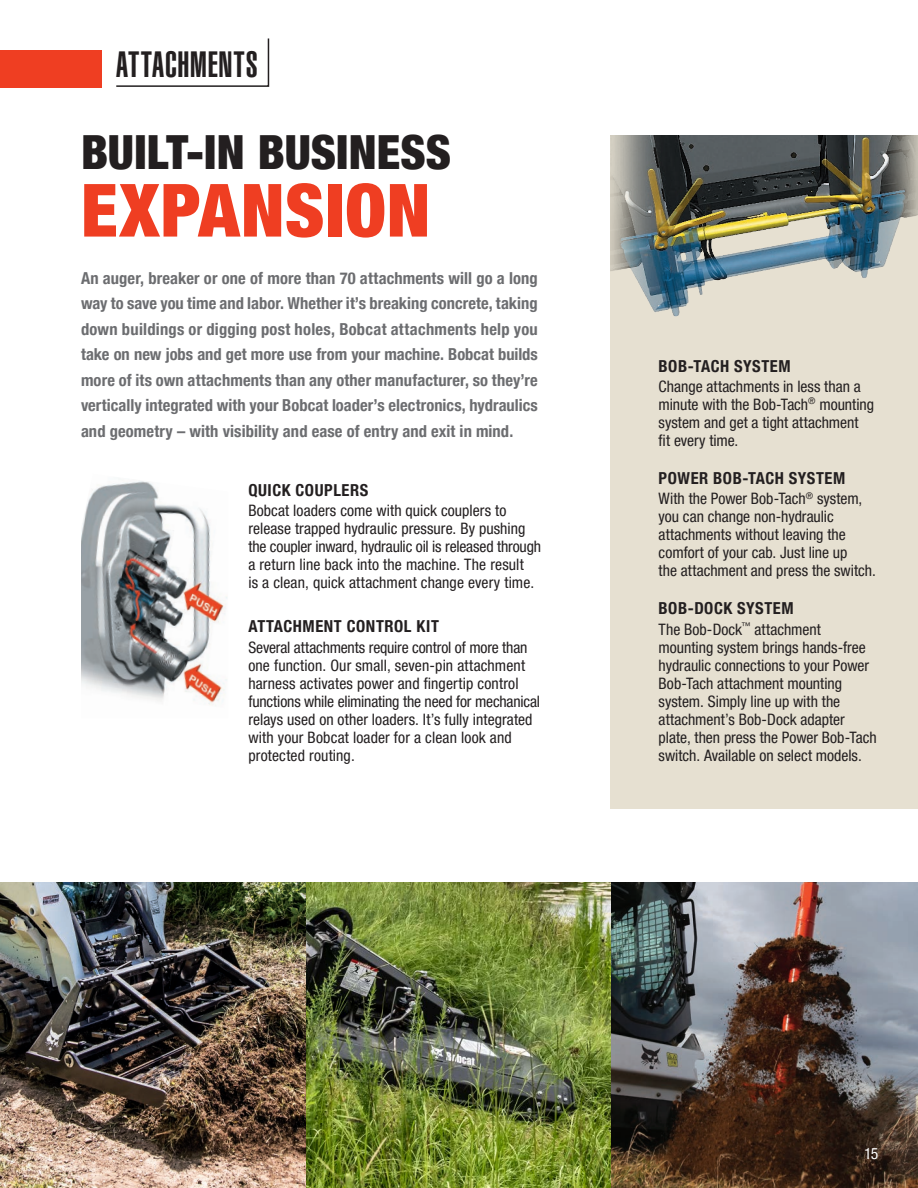
<style>
.page{position:relative;width:918px;height:1188px;background:#fff}
.page>*{position:absolute;margin:0;border:0;box-sizing:border-box;transform-origin:0 0}
.t1{font:900 condensed 73.5px "Helvetica Neue LT Pro";letter-spacing:.01em;color:#ef3e22}
.t2{font:900 condensed 47.1px "Helvetica Neue LT Pro";letter-spacing:.005em;color:#231f20}
.t3{font:900 extra-condensed 36px "Helvetica";letter-spacing:.02em;color:#231f20}
.t4{font:700 condensed 16.5px/25.5px "Helvetica Neue LT Pro";letter-spacing:.005em;color:#6c6d70;text-align:justify}
.t5{font:700 condensed 16.5px "Helvetica Neue LT Pro";letter-spacing:.035em;color:#231f20}
.t6{font:condensed 15.75px/18px "Helvetica Neue LT Pro";color:#231f20}
.t7{font:condensed 15.75px "Helvetica Neue LT Pro";color:#fff}
</style>
<div class="page">
<img style="left:0;top:882px;width:918px;height:306px">
<div style="left:0;top:50px;width:102px;height:38px;background:#ef3e22"></div>
<svg style="left:116px;top:38px;width:154px;height:49px"></svg>
<img style="left:81px;top:481px;width:146px;height:224px">
<div style="left:610px;top:135px;width:308px;height:673px;background:#e6e0d1"></div>
<img style="left:610px;top:135px;width:308px;height:182px">
<h3 class="t3" style="left:116px;top:44px;width:143px">ATTACHMENTS</h3>
<h2 class="t2" style="left:81px;top:124px;width:372px">BUILT-IN BUSINESS</h2>
<h1 class="t1" style="left:81px;top:167px;width:351px">EXPANSION</h1>
<p class="t4" style="left:81px;top:265px;width:458px">An auger, breaker or one of more than 70 attachments will go a long way to save you time and labor. Whether it’s breaking concrete, taking down buildings or digging post holes, Bobcat attachments help you take on new jobs and get more use from your machine. Bobcat builds more of its own attachments than any other manufacturer, so they’re vertically integrated with your Bobcat loader’s electronics, hydraulics and geometry – with visibility and ease of entry and exit in mind.</p>
<p class="t5" style="left:248px;top:481px;width:121px">QUICK COUPLERS</p>
<p class="t6" style="left:248px;top:502px;width:294px">Bobcat loaders come with quick couplers to release trapped hydraulic pressure. By pushing the coupler inward, hydraulic oil is released through a return line back into the machine. The result<br>is a clean, quick attachment change every time.</p>
<p class="t5" style="left:248px;top:617px;width:192px">ATTACHMENT CONTROL KIT</p>
<p class="t6" style="left:248px;top:638px;width:293px">Several attachments require control of more than one function. Our small, seven-pin attachment harness activates power and fingertip control functions while eliminating the need for mechanical relays used on other loaders. It’s fully integrated with your Bobcat loader for a clean look and protected routing.</p>
<p class="t5" style="left:659px;top:356px;width:133px">BOB-TACH SYSTEM</p>
<p class="t6" style="left:659px;top:377px;width:217px">Change attachments in less than a minute with the Bob-Tach<sup>®</sup> mounting system and get a tight attachment<br>fit every time.</p>
<p class="t5" style="left:659px;top:468px;width:188px">POWER BOB-TACH SYSTEM</p>
<p class="t6" style="left:659px;top:489px;width:219px">With the Power Bob-Tach<sup>®</sup> system, you can change non-hydraulic attachments without leaving the comfort of your cab. Just line up<br>the attachment and press the switch.</p>
<p class="t5" style="left:659px;top:599px;width:136px">BOB-DOCK SYSTEM</p>
<p class="t6" style="left:659px;top:620px;width:220px">The Bob-Dock<sup>™</sup> attachment mounting system brings hands-free hydraulic connections to your Power Bob-Tach attachment mounting system. Simply line up with the attachment’s Bob-Dock adapter plate, then press the Power Bob-Tach switch. Available on select models.</p>
<p class="t7" style="left:864px;top:1144px;width:16px">15</p>
</div>
